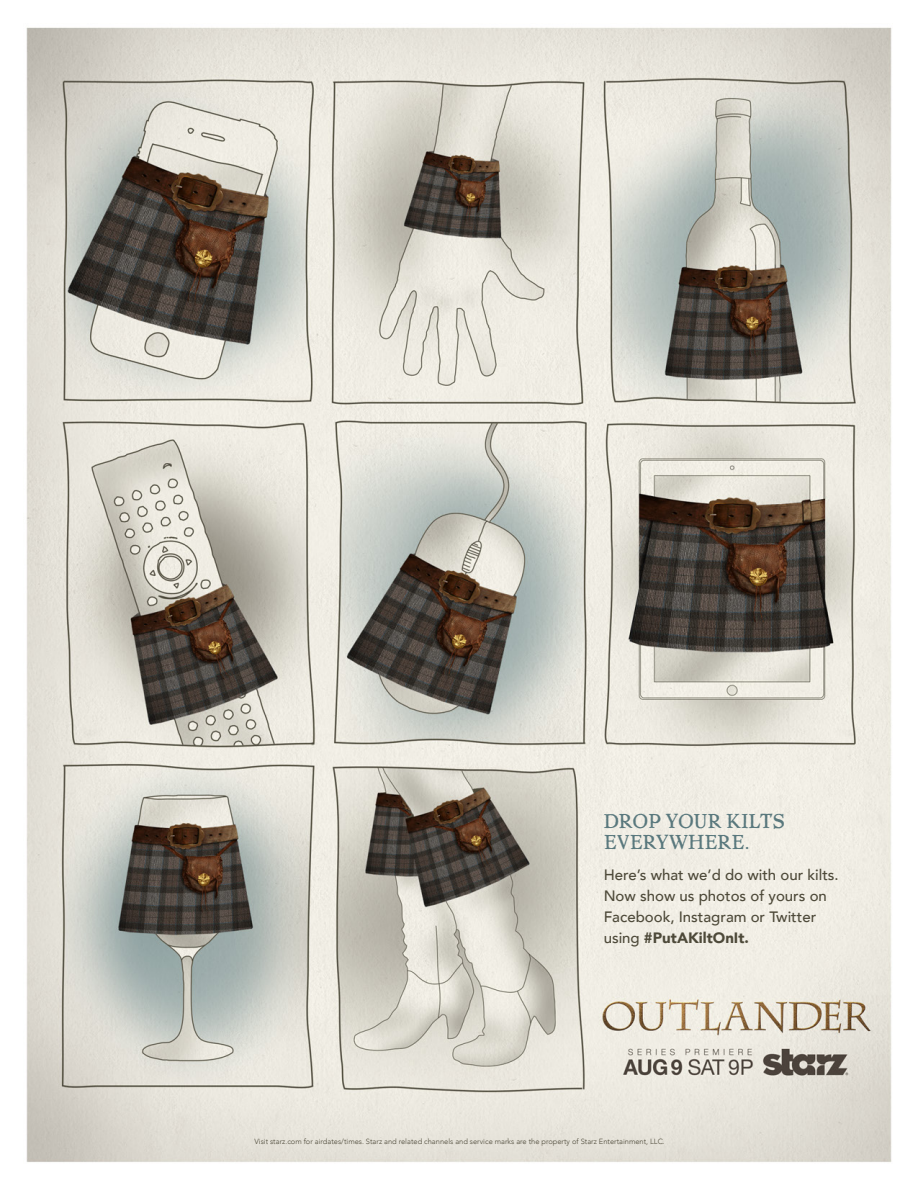
<style>
.page{position:relative;width:918px;height:1188px;background:#fff}
.page>*{position:absolute;margin:0;border:0;box-sizing:border-box;transform-origin:0 0}
.t1{font:19.5px/21px "LTC Pabst Oldstyle";color:#59787d}
.t2{font:500 15px/21px "Avenir";color:#4d4939}
.t3{font:300 7.5px "Avenir";color:#4d4939}
.s1{font-weight:900}
</style>
<div class="page">
<img style="left:26px;top:27px;width:866px;height:1135px">
<p class="t1" style="left:604px;top:809px;width:182px">DROP YOUR KILTS<br>EVERYWHERE.</p>
<p class="t2" style="left:604px;top:864px;width:237px">Here’s what we’d do with our kilts.</p>
<p class="t2" style="left:604px;top:885px;width:225px">Now show us photos of yours on<br>Facebook, Instagram or Twitter using <span class="s1">#PutAKiltOnIt.</span></p>
<p class="t3" style="left:254px;top:1137px;width:412px">Visit starz.com for airdates/times. Starz and related channels and service marks are the property of Starz Entertainment, LLC.</p>
</div>
